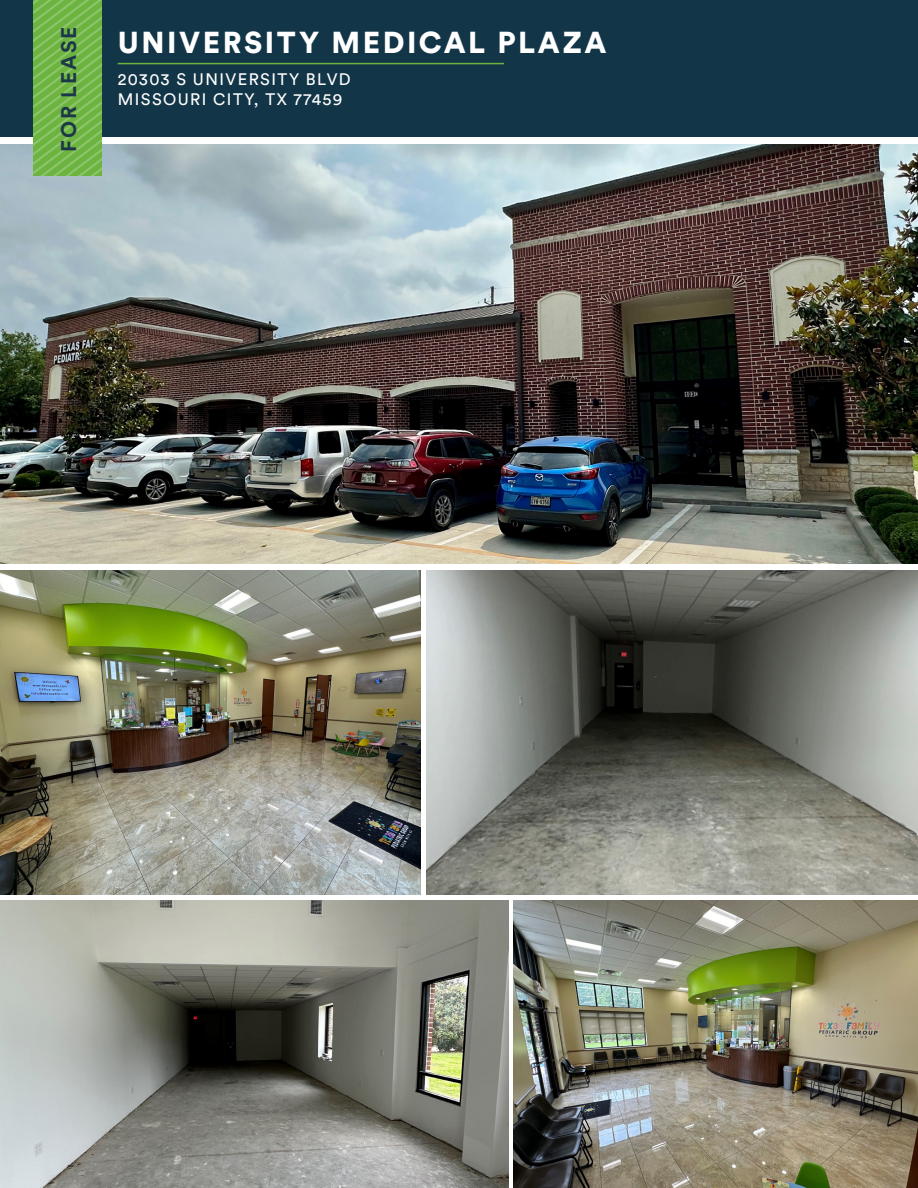
<style>
.page{position:relative;width:918px;height:1188px;background:#fff}
.page>*{position:absolute;margin:0;border:0;box-sizing:border-box;transform-origin:0 0}
.t1{font:900 30px "Circular Std";letter-spacing:.085em;color:#fff}
.t2{font:700 21px "Circular Std";letter-spacing:.085em;color:#1c3747}
.t3{font:16.5px/19.8px "Circular Std";letter-spacing:.085em;color:#fff}
</style>
<div class="page">
<div style="left:0;top:0;width:918px;height:136px;background:#123647"></div>
<hr style="left:118px;top:63px;width:386px;height:1px;background:#6cb43f">
<img style="left:0;top:145px;width:918px;height:419px">
<img style="left:0;top:900px;width:508px;height:288px">
<img style="left:513px;top:900px;width:405px;height:288px">
<svg style="left:34px;top:0;width:68px;height:175px;background:#75b84b"></svg>
<img style="left:0;top:570px;width:421px;height:324px">
<img style="left:427px;top:570px;width:491px;height:324px">
<p class="t2" style="left:55px;top:152px;width:126px;rotate:-90deg">FOR LEASE</p>
<h1 class="t1" style="left:118px;top:22px;width:490px">UNIVERSITY MEDICAL PLAZA</h1>
<p class="t3" style="left:118px;top:69px;width:235px">20303 S UNIVERSITY BLVD<br>MISSOURI CITY, TX 77459</p>
</div>
